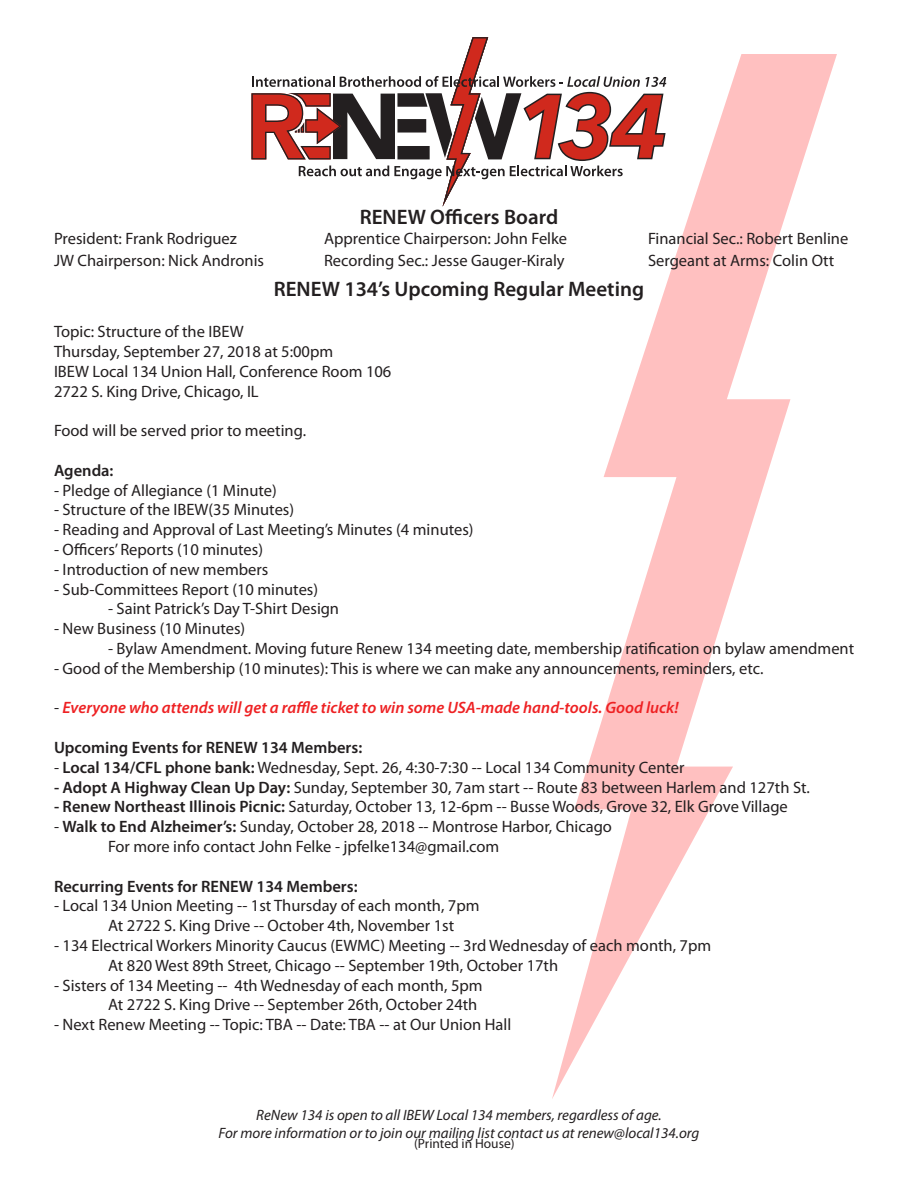
<style>
.page{position:relative;width:918px;height:1188px;background:#fff}
.page>*{position:absolute;margin:0;border:0;box-sizing:border-box;transform-origin:0 0}
.t1{font:600 21px "Myriad Pro";color:#231f20}
.t2{font:16.5px "Myriad Pro";color:#231f20}
.t3{font:italic 600 16.5px "Myriad Pro";color:#ee2123}
.t4{font:600 16.5px "Myriad Pro";color:#231f20}
.t5{font:italic 15px "Myriad Pro";color:#231f20}
.t6{font:13.5px "Myriad Pro";color:#231f20}
.s1{font-weight:400;font-style:normal;color:#231f20}
.s2{font-weight:600}
</style>
<div class="page">
<svg style="left:552px;top:54px;width:285px;height:1045px"></svg>
<svg style="left:251px;top:37px;width:415px;height:170px"></svg>
<p class="t1" style="left:360px;top:204px;width:200px">RENEW Officers Board</p>
<p class="t2" style="left:54px;top:229px;width:184px">President: Frank Rodriguez</p>
<p class="t2" style="left:324px;top:229px;width:245px">Apprentice Chairperson: John Felke</p>
<p class="t2" style="left:648px;top:229px;width:202px">Financial Sec.: Robert Benline</p>
<p class="t2" style="left:54px;top:250px;width:212px">JW Chairperson: Nick Andronis</p>
<p class="t2" style="left:324px;top:250px;width:242px">Recording Sec.: Jesse Gauger-Kiraly</p>
<p class="t2" style="left:648px;top:250px;width:188px">Sergeant at Arms: Colin Ott</p>
<p class="t1" style="left:274px;top:275px;width:372px">RENEW 134’s Upcoming Regular Meeting</p>
<p class="t2" style="left:54px;top:321px;width:191px">Topic: Structure of the IBEW</p>
<p class="t2" style="left:54px;top:341px;width:281px">Thursday, September 27, 2018 at 5:00pm</p>
<p class="t2" style="left:54px;top:361px;width:339px">IBEW Local 134 Union Hall, Conference Room 106</p>
<p class="t2" style="left:54px;top:381px;width:206px">2722 S. King Drive, Chicago, IL</p>
<p class="t2" style="left:54px;top:420px;width:254px">Food will be served prior to meeting.</p>
<p class="t4" style="left:54px;top:460px;width:61px">Agenda:</p>
<p class="t2" style="left:54px;top:480px;width:224px">- Pledge of Allegiance (1 Minute)</p>
<p class="t2" style="left:54px;top:500px;width:242px">- Structure of the IBEW(35 Minutes)</p>
<p class="t2" style="left:54px;top:519px;width:421px">- Reading and Approval of Last Meeting’s Minutes (4 minutes)</p>
<p class="t2" style="left:54px;top:539px;width:211px">- Officers’ Reports (10 minutes)</p>
<p class="t2" style="left:54px;top:559px;width:216px">- Introduction of new members</p>
<p class="t2" style="left:54px;top:579px;width:266px">- Sub-Committees Report (10 minutes)</p>
<p class="t2" style="left:108px;top:599px;width:233px">- Saint Patrick’s Day T-Shirt Design</p>
<p class="t2" style="left:54px;top:618px;width:193px">- New Business (10 Minutes)</p>
<p class="t2" style="left:108px;top:638px;width:748px">- Bylaw Amendment. Moving future Renew 134 meeting date, membership ratification on bylaw amendment</p>
<p class="t2" style="left:54px;top:658px;width:711px">- Good of the Membership (10 minutes): This is where we can make any announcements, reminders, etc.</p>
<p class="t3" style="left:54px;top:697px;width:626px"><span class="s1">-</span> Everyone who attends will get a raffle ticket to win some USA-made hand-tools. Good luck!</p>
<p class="t4" style="left:54px;top:737px;width:310px">Upcoming Events for RENEW 134 Members:</p>
<p class="t2" style="left:54px;top:757px;width:632px">- <span class="s2">Local 134/CFL phone bank:</span> Wednesday, Sept. 26, 4:30-7:30 -- Local 134 Community Center</p>
<p class="t2" style="left:54px;top:777px;width:757px"><span class="s2">- Adopt A Highway Clean Up Day:</span> Sunday, September 30, 7am start -- Route 83 between Harlem and 127th St.</p>
<p class="t2" style="left:54px;top:797px;width:735px"><span class="s2">- Renew Northeast Illinois Picnic:</span> Saturday, October 13, 12-6pm -- Busse Woods, Grove 32, Elk Grove Village</p>
<p class="t2" style="left:54px;top:816px;width:560px">- <span class="s2">Walk to End Alzheimer’s:</span> Sunday, October 28, 2018 -- Montrose Harbor, Chicago</p>
<p class="t2" style="left:108px;top:836px;width:393px">For more info contact John Felke - jpfelke134@gmail.com</p>
<p class="t4" style="left:54px;top:875px;width:305px">Recurring Events for RENEW 134 Members:</p>
<p class="t2" style="left:54px;top:896px;width:427px">- Local 134 Union Meeting -- 1st Thursday of each month, 7pm</p>
<p class="t2" style="left:108px;top:915px;width:348px">At 2722 S. King Drive -- October 4th, November 1st</p>
<p class="t2" style="left:54px;top:935px;width:659px">- 134 Electrical Workers Minority Caucus (EWMC) Meeting -- 3rd Wednesday of each month, 7pm</p>
<p class="t2" style="left:108px;top:955px;width:452px">At 820 West 89th Street, Chicago -- September 19th, October 17th</p>
<p class="t2" style="left:54px;top:975px;width:430px">- Sisters of 134 Meeting -- 4th Wednesday of each month, 5pm</p>
<p class="t2" style="left:108px;top:995px;width:371px">At 2722 S. King Drive -- September 26th, October 24th</p>
<p class="t2" style="left:54px;top:1014px;width:459px">- Next Renew Meeting -- Topic: TBA -- Date: TBA -- at Our Union Hall</p>
<p class="t5" style="left:256px;top:1106px;width:407px">ReNew 134 is open to all IBEW Local 134 members, regardless of age.</p>
<p class="t5" style="left:219px;top:1124px;width:482px">For more information or to join our mailing list contact us at renew@local134.org</p>
<p class="t6" style="left:414px;top:1135px;width:102px">(Printed in House)</p>
</div>
